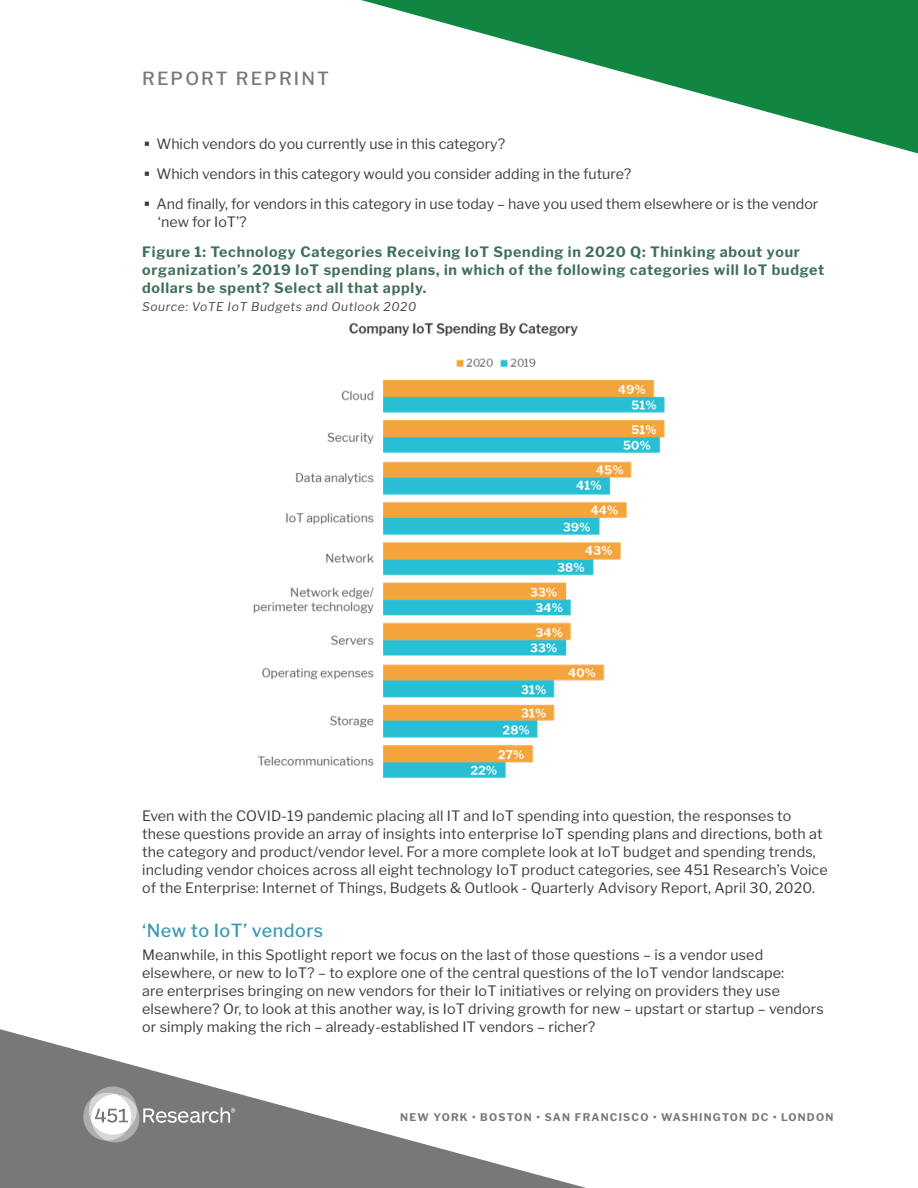
<style>
.page{position:relative;width:918px;height:1188px;background:#fff}
.page>*{position:absolute;margin:0;border:0;box-sizing:border-box;transform-origin:0 0}
.t1{font:500 18px "Libre Franklin";letter-spacing:.025em;color:#3998b5}
.t2{font:500 18px "Libre Franklin";letter-spacing:.12em;color:#78787a}
.Libre_Franklin_Body{font:14.25px/18px "Libre Franklin";letter-spacing:.01em;color:#3e3e3f}
.Figures{font:700 14.25px/18px "Libre Franklin";letter-spacing:.05em;color:#3f7058}
.Sources{font:italic 12px "Libre Franklin";letter-spacing:.05em;color:#4b4c4d}
.t3{font:700 10.5px "Libre Franklin";letter-spacing:.115em;color:#78787a}
</style>
<div class="page">
<svg style="left:0;top:1029px;width:586px;height:159px"></svg>
<svg style="left:361px;top:0;width:557px;height:154px"></svg>
<svg style="left:82px;top:1086px;width:153px;height:56px"></svg>
<img style="left:253px;top:322px;width:412px;height:456px">
<p class="t2" style="left:142px;top:68px;width:188px">REPORT REPRINT</p>
<p class="Libre_Franklin_Body" style="left:156px;top:135px;width:350px">Which vendors do you currently use in this category?</p>
<p class="Libre_Franklin_Body" style="left:156px;top:165px;width:476px">Which vendors in this category would you consider adding in the future?</p>
<p class="Libre_Franklin_Body" style="left:156px;top:195px;width:663px">And finally, for vendors in this category in use today – have you used them elsewhere or is the vendor ‘new for IoT’?</p>
<p class="Figures" style="left:142px;top:243px;width:684px">Figure 1: Technology Categories Receiving IoT Spending in 2020 Q: Thinking about your organization’s 2019 IoT spending plans, in which of the following categories will IoT budget dollars be spent? Select all that apply.</p>
<p class="Sources" style="left:142px;top:299px;width:276px">Source: VoTE IoT Budgets and Outlook 2020</p>
<p class="Libre_Franklin_Body" style="left:142px;top:807px;width:687px">Even with the COVID-19 pandemic placing all IT and IoT spending into question, the responses to these questions provide an array of insights into enterprise IoT spending plans and directions, both at the category and product/vendor level. For a more complete look at IoT budget and spending trends, including vendor choices across all eight technology IoT product categories, see 451 Research’s Voice of the Enterprise: Internet of Things, Budgets &amp; Outlook - Quarterly Advisory Report, April 30, 2020.</p>
<h1 class="t1" style="left:142px;top:920px;width:183px">‘New to IoT’ vendors</h1>
<p class="Libre_Franklin_Body" style="left:142px;top:945px;width:683px">Meanwhile, in this Spotlight report we focus on the last of those questions – is a vendor used elsewhere, or new to IoT? – to explore one of the central questions of the IoT vendor landscape:<br>are enterprises bringing on new vendors for their IoT initiatives or relying on providers they use elsewhere? Or, to look at this another way, is IoT driving growth for new – upstart or startup – vendors or simply making the rich – already-established IT vendors – richer?</p>
<p class="t3" style="left:400px;top:1111px;width:434px">NEW YORK • BOSTON • SAN FRANCISCO • WASHINGTON DC • LONDON</p>
</div>
